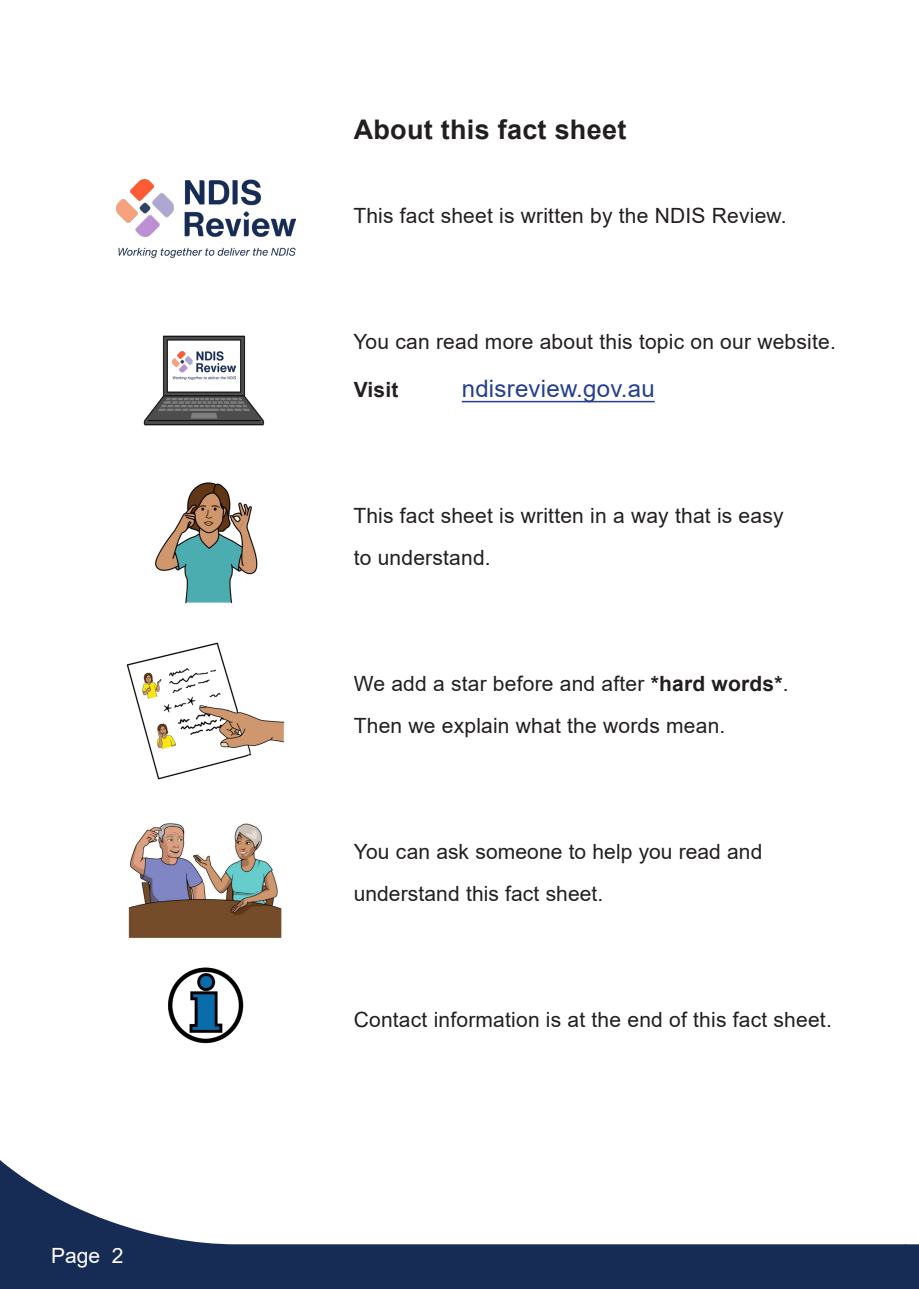
<style>
.page{position:relative;width:919px;height:1289px;background:#fff}
.page>*{position:absolute;margin:0;border:0;box-sizing:border-box;transform-origin:0 0}
.t1{font:700 27px "Arial";letter-spacing:.01em;color:#231f20}
.t2{font:24px "Arial";letter-spacing:.01em;color:#253f8e}
.t3{font:21px/42px "Arial";letter-spacing:.01em;color:#231f20}
.t4{font:700 21px "Arial";letter-spacing:.01em;color:#231f20}
.t5{font:21px "Arial";color:#fff}
.s1{font-weight:700}
</style>
<div class="page">
<svg style="left:0;top:1160px;width:904px;height:128px"></svg>
<svg style="left:904px;top:1244px;width:14px;height:44px"></svg>
<hr style="left:462px;top:401px;width:192px;height:1px;background:#253f8e">
<img style="left:116px;top:179px;width:179px;height:78px">
<img style="left:143px;top:335px;width:122px;height:91px">
<img style="left:172px;top:352px;width:63px;height:27px">
<img style="left:154px;top:482px;width:104px;height:122px">
<img style="left:126px;top:642px;width:159px;height:138px">
<img style="left:128px;top:823px;width:154px;height:116px">
<img style="left:168px;top:967px;width:76px;height:76px">
<p class="t5" style="left:51px;top:1241px;width:74px">Page 2</p>
<h2 class="t1" style="left:354px;top:110px;width:274px">About this fact sheet</h2>
<p class="t3" style="left:353px;top:194px;width:435px">This fact sheet is written by the NDIS Review.</p>
<p class="t3" style="left:353px;top:320px;width:484px">You can read more about this topic on our website.</p>
<p class="t4" style="left:354px;top:375px;width:46px">Visit</p>
<p class="t2" style="left:462px;top:372px;width:194px">ndisreview.gov.au</p>
<p class="t3" style="left:353px;top:494px;width:432px">This fact sheet is written in a way that is easy to understand.</p>
<p class="t3" style="left:354px;top:662px;width:436px">We add a star before and after <span class="s1">*hard words*</span>.<br>Then we explain what the words mean.</p>
<p class="t3" style="left:354px;top:830px;width:410px">You can ask someone to help you read and understand this fact sheet.</p>
<p class="t3" style="left:354px;top:998px;width:479px">Contact information is at the end of this fact sheet.</p>
</div>
